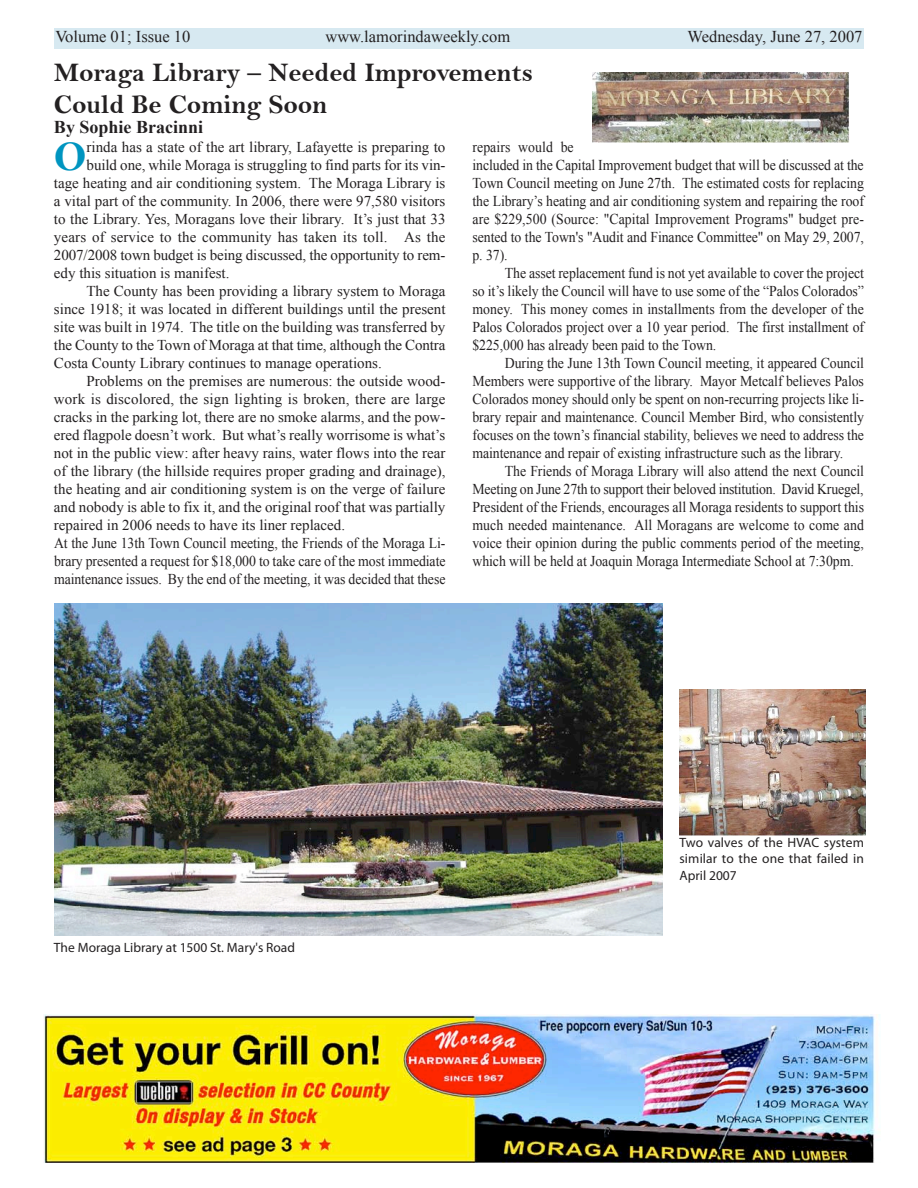
<style>
.page{position:relative;width:918px;height:1188px;background:#fff}
.page>*{position:absolute;margin:0;border:0;box-sizing:border-box;transform-origin:0 0}
.t1{font:42.6px "Bell MT Bold";color:#0095c0}
.t2{font:27px/32.4px "Bell MT Bold";color:#232021}
.t3{font:700 18px "Times New Roman";color:#232021}
.t4{font:16.5px "Times New Roman";color:#232021}
.t5{font:15px/18px "Times New Roman";color:#232021;text-align:justify;scale:.92 1}
.t6{font:15px "Times New Roman";color:#232021}
.t7{font:13.5px/16.2px "Myriad Pro";letter-spacing:.005em;color:#232021;text-align:justify}
</style>
<div class="page">
<div style="left:626px;top:28px;width:238px;height:21px;background:#d7e9f1"></div>
<div style="left:54px;top:28px;width:574px;height:21px;background:#d7e9f1"></div>
<img style="left:593px;top:72px;width:256px;height:71px">
<img style="left:680px;top:690px;width:186px;height:145px">
<img style="left:54px;top:603px;width:609px;height:333px">
<img style="left:44px;top:1014px;width:836px;height:148px">
<p class="t4" style="left:55px;top:28px;width:136px">Volume 01; Issue 10</p>
<p class="t4" style="left:326px;top:28px;width:186px">www.lamorindaweekly.com</p>
<p class="t4" style="left:688px;top:28px;width:176px">Wednesday, June 27, 2007</p>
<h2 class="t2" style="left:54px;top:57px;width:481px">Moraga Library – Needed Improvements<br>Could Be Coming Soon</h2>
<p class="t3" style="left:54px;top:117px;width:151px">By Sophie Bracinni</p>
<h1 class="t1" style="left:54px;top:134px;width:34px">O</h1>
<p class="t6" style="left:87px;top:139px;width:360px">rinda has a state of the art library, Lafayette is preparing to</p>
<p class="t6" style="left:87px;top:157px;width:360px">build one, while Moraga is struggling to find parts for its vin-</p>
<p class="t6" style="left:54px;top:175px;width:393px">tage heating and air conditioning system. The Moraga Library is</p>
<p class="t6" style="left:54px;top:193px;width:393px">a vital part of the community. In 2006, there were 97,580 visitors</p>
<p class="t6" style="left:54px;top:211px;width:393px">to the Library. Yes, Moragans love their library. It’s just that 33</p>
<p class="t6" style="left:54px;top:229px;width:393px">years of service to the community has taken its toll. As the</p>
<p class="t6" style="left:54px;top:247px;width:393px">2007/2008 town budget is being discussed, the opportunity to rem-</p>
<p class="t6" style="left:54px;top:265px;width:177px">edy this situation is manifest.</p>
<p class="t6" style="left:86px;top:283px;width:361px">The County has been providing a library system to Moraga</p>
<p class="t6" style="left:54px;top:301px;width:393px">since 1918; it was located in different buildings until the present</p>
<p class="t6" style="left:54px;top:319px;width:393px">site was built in 1974. The title on the building was transferred by</p>
<p class="t6" style="left:54px;top:337px;width:393px">the County to the Town of Moraga at that time, although the Contra</p>
<p class="t6" style="left:54px;top:355px;width:329px">Costa County Library continues to manage operations.</p>
<p class="t6" style="left:86px;top:373px;width:361px">Problems on the premises are numerous: the outside wood-</p>
<p class="t6" style="left:54px;top:391px;width:393px">work is discolored, the sign lighting is broken, there are large</p>
<p class="t6" style="left:54px;top:409px;width:393px">cracks in the parking lot, there are no smoke alarms, and the pow-</p>
<p class="t6" style="left:54px;top:427px;width:393px">ered flagpole doesn’t work. But what’s really worrisome is what’s</p>
<p class="t6" style="left:54px;top:445px;width:393px">not in the public view: after heavy rains, water flows into the rear</p>
<p class="t6" style="left:54px;top:463px;width:393px">of the library (the hillside requires proper grading and drainage),</p>
<p class="t6" style="left:54px;top:481px;width:393px">the heating and air conditioning system is on the verge of failure</p>
<p class="t6" style="left:54px;top:499px;width:393px">and nobody is able to fix it, and the original roof that was partially</p>
<p class="t6" style="left:54px;top:517px;width:293px">repaired in 2006 needs to have its liner replaced.</p>
<p class="t5" style="left:54px;top:534px;width:427px">At the June 13th Town Council meeting, the Friends of the Moraga Li-</p>
<p class="t5" style="left:54px;top:552px;width:427px">brary presented a request for $18,000 to take care of the most immediate</p>
<p class="t5" style="left:54px;top:570px;width:427px">maintenance issues. By the end of the meeting, it was decided that these</p>
<p class="t5" style="left:472px;top:138px;width:427px;text-align:left">repairs would be<br>included in the Capital Improvement budget that will be discussed at the Town Council meeting on June 27th. The estimated costs for replacing the Library’s heating and air conditioning system and repairing the roof are $229,500 (Source: "Capital Improvement Programs" budget pre&shy;sented to the Town's "Audit and Finance Committee" on May 29, 2007, p. 37).</p>
<p class="t5" style="left:472px;top:264px;width:427px;text-indent:32px">The asset replacement fund is not yet available to cover the project so it’s likely the Council will have to use some of the “Palos Colorados” money. This money comes in installments from the developer of the Palos Colorados project over a 10 year period. The first installment of $225,000 has already been paid to the Town.</p>
<p class="t5" style="left:472px;top:354px;width:427px;text-indent:32px">During the June 13th Town Council meeting, it appeared Council Members were supportive of the library. Mayor Metcalf believes Palos Colorados money should only be spent on non-recurring projects like li&shy;brary repair and maintenance. Council Member Bird, who consistently focuses on the town’s financial stability, believes we need to address the maintenance and repair of existing infrastructure such as the library.</p>
<p class="t5" style="left:472px;top:462px;width:427px;text-indent:32px">The Friends of Moraga Library will also attend the next Council Meeting on June 27th to support their beloved institution. David Kruegel, President of the Friends, encourages all Moraga residents to support this much needed maintenance. All Moragans are welcome to come and voice their opinion during the public comments period of the meeting, which will be held at Joaquin Moraga Intermediate School at 7:30pm.</p>
<p class="t7" style="left:54px;top:941px;width:243px">The Moraga Library at 1500 St. Mary's Road</p>
<p class="t7" style="left:679px;top:836px;width:186px">Two valves of the HVAC system similar to the one that failed in April 2007</p>
</div>
